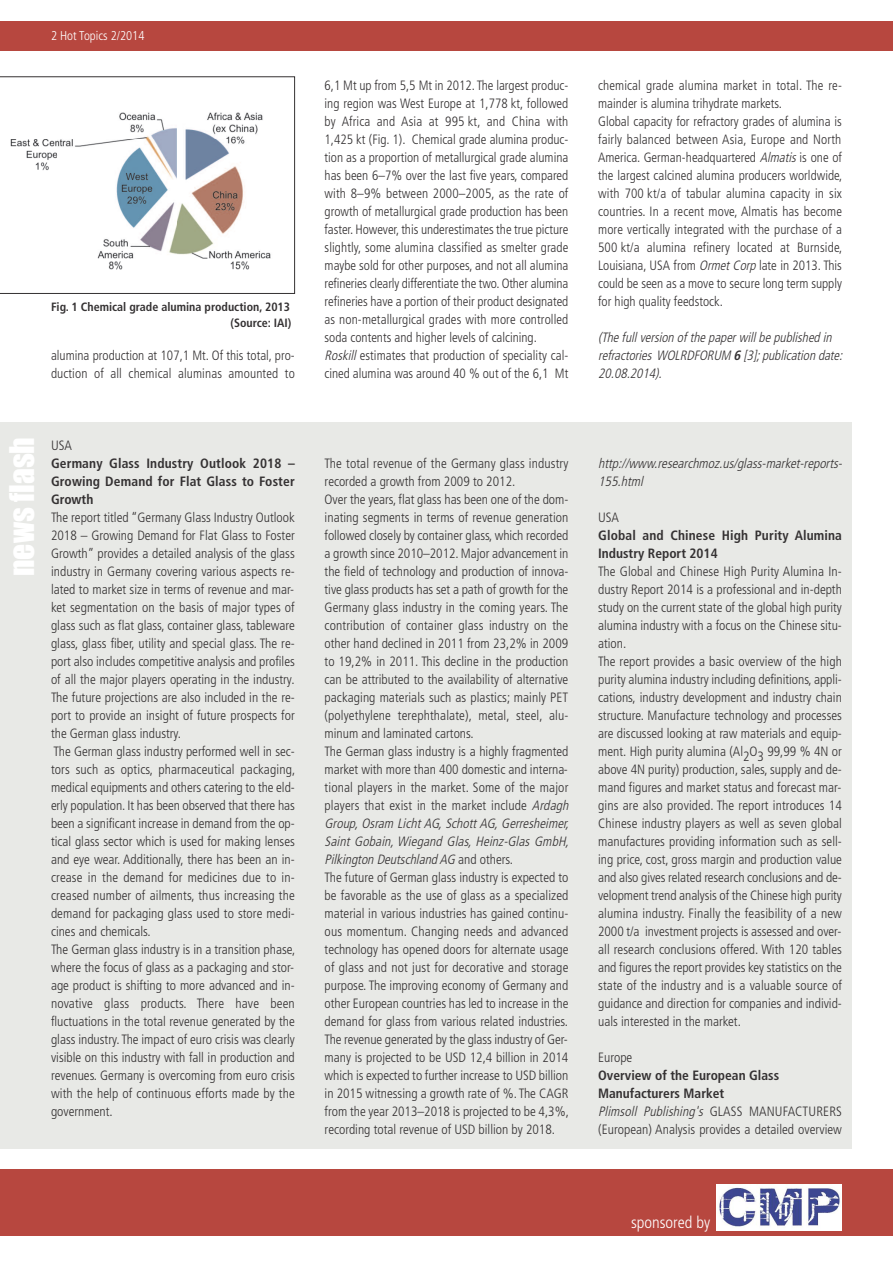
<style>
.page{position:relative;width:893px;height:1263px;background:#fff}
.page>*{position:absolute;margin:0;border:0;box-sizing:border-box;transform-origin:0 0}
.t1{font:31.5px "Impact";color:#fff}
.t2{font:300 condensed 16.5px "Frutiger";color:#fff}
.t3{font:300 condensed 13.5px/18px "Frutiger";color:#343132}
.t4{font:italic 300 condensed 13.5px/18px "Frutiger";color:#343132}
.t5{font:700 condensed 13.5px/18px "Frutiger";letter-spacing:.01em;color:#343132;text-align:justify}
.t6{font:300 condensed 12.75px "Frutiger";color:#fff}
.t7{font:700 condensed 12px/16.5px "Frutiger";color:#343132;text-align:right}
.s1{font-style:italic}
.s2{font-weight:700}
</style>
<div class="page">
<div style="left:0;top:422px;width:852px;height:726px;background:#e8e9e6"></div>
<div style="left:0;top:21px;width:892px;height:30px;background:#b7473f"></div>
<div style="left:0;top:1169px;width:892px;height:67px;background:#b7473f"></div>
<svg style="left:0;top:77px;width:295px;height:217px"></svg>
<img style="left:717px;top:1184px;width:125px;height:46px">
<p class="t6" style="left:51px;top:28px;width:95px">2 Hot Topics 2/2014</p>
<p class="t7" style="left:51px;top:299px;width:242px">Fig. 1 Chemical grade alumina production, 2013 (Source: IAI)</p>
<p class="t3" style="left:51px;top:347px;width:245px">alumina production at 107,1 Mt. Of this total, pro&shy;duction of all chemical aluminas amounted to</p>
<h1 class="t1" style="left:2px;top:576px;width:140px;rotate:-90deg">news flash</h1>
<p class="t3" style="left:51px;top:437px;width:22px">USA</p>
<p class="t5" style="left:51px;top:454px;width:245px">Germany Glass Industry Outlook 2018 – Growing Demand for Flat Glass to Foster Growth</p>
<p class="t3" style="left:51px;top:509px;width:246px">The report titled “Germany Glass Industry Outlook 2018 – Growing Demand for Flat Glass to Foster Growth” provides a detailed analysis of the glass industry in Germany covering various aspects re&shy;lated to market size in terms of revenue and mar&shy;ket segmentation on the basis of major types of glass such as flat glass, container glass, tableware glass, glass fiber, utility and special glass. The re&shy;port also includes competitive analysis and profiles of all the major players operating in the industry.<br>The future projections are also included in the re&shy;port to provide an insight of future prospects for the German glass industry.<br>The German glass industry performed well in sec&shy;tors such as optics, pharmaceutical packaging, medical equipments and others catering to the eld&shy;erly population. It has been observed that there has been a significant increase in demand from the op&shy;tical glass sector which is used for making lenses and eye wear. Additionally, there has been an in&shy;crease in the demand for medicines due to in&shy;creased number of ailments, thus increasing the demand for packaging glass used to store medi&shy;cines and chemicals.<br>The German glass industry is in a transition phase, where the focus of glass as a packaging and stor&shy;age product is shifting to more advanced and in&shy;novative glass products. There have been fluctuations in the total revenue generated by the glass industry. The impact of euro crisis was clearly visible on this industry with fall in production and revenues. Germany is overcoming from euro crisis with the help of continuous efforts made by the government.</p>
<p class="t3" style="left:325px;top:77px;width:245px">6,1 Mt up from 5,5 Mt in 2012. The largest produc&shy;ing region was West Europe at 1,778 kt, followed by Africa and Asia at 995 kt, and China with 1,425 kt (Fig. 1). Chemical grade alumina produc&shy;tion as a proportion of metallurgical grade alumina has been 6–7% over the last five years, compared with 8–9% between 2000–2005, as the rate of growth of metallurgical grade production has been faster. However, this underestimates the true picture slightly, some alumina classified as smelter grade maybe sold for other purposes, and not all alumina refineries clearly differentiate the two. Other alumina refineries have a portion of their product designated as non-metallurgical grades with more controlled soda contents and higher levels of calcining.<br><span class="s1">Roskill</span>estimates that production of speciality cal&shy;cined alumina was around 40 % out of the 6,1 Mt</p>
<p class="t3" style="left:598px;top:77px;width:246px">chemical grade alumina market in total. The re&shy;mainder is alumina trihydrate markets.<br>Global capacity for refractory grades of alumina is fairly balanced between Asia, Europe and North America. German-headquartered <span class="s1">Almatis</span>is one of the largest calcined alumina producers worldwide, with 700 kt/a of tabular alumina capacity in six countries. In a recent move, Almatis has become more vertically integrated with the purchase of a 500 kt/a alumina refinery located at Burnside, Louisiana, USA from <span class="s1">OrmetCorp</span>late in 2013. This could be seen as a move to secure long term supply for high quality feedstock.</p>
<p class="t4" style="left:598px;top:329px;width:249px">(The full version of the paper will be published in refractories WOLRDFORUM <span class="s2">6</span> [3]; publication date:<br>20.08.2014).</p>
<p class="t3" style="left:325px;top:455px;width:249px">The total revenue of the Germany glass industry recorded a growth from 2009 to 2012.<br>Over the years, flat glass has been one of the dom&shy;inating segments in terms of revenue generation followed closely by container glass, which recorded a growth since 2010–2012. Major advancement in the field of technology and production of innova&shy;tive glass products has set a path of growth for the Germany glass industry in the coming years. The contribution of container glass industry on the other hand declined in 2011 from 23,2% in 2009 to 19,2% in 2011. This decline in the production can be attributed to the availability of alternative packaging materials such as plastics; mainly PET (polyethylene terephthalate), metal, steel, alu&shy;minum and laminated cartons.<br>The German glass industry is a highly fragmented market with more than 400 domestic and interna&shy;tional players in the market. Some of the major players that exist in the market include <span class="s1">Ardagh Group, Osram Licht AG, Schott AG, Gerresheimer, Saint Gobain, Wiegand Glas, Heinz-Glas GmbH, Pilkington Deutschland AG</span> a n d o t h e r s .<br>The future of German glass industry is expected to be favorable as the use of glass as a specialized material in various industries has gained continu&shy;ous momentum. Changing needs and advanced technology has opened doors for alternate usage of glass and not just for decorative and storage purpose. The improving economy of Germany and other European countries has led to increase in the demand for glass from various related industries.<br>The revenue generated by the glass industry of Ger&shy;many is projected to be USD 12,4 billion in 2014 which is expected to further increase to USD billion in 2015 witnessing a growth rate of %. The CAGR from the year 2013–2018 is projected to be 4,3%, recording total revenue of USD billion by 2018.</p>
<p class="t4" style="left:598px;top:455px;width:249px">http://www.researchmoz.us/glass-market-reports-<br>155.html</p>
<p class="t3" style="left:598px;top:509px;width:22px">USA</p>
<p class="t5" style="left:598px;top:526px;width:245px">Global and Chinese High Purity Alumina<br>Industry Report 2014</p>
<p class="t3" style="left:598px;top:563px;width:245px">The Global and Chinese High Purity Alumina In&shy;dustry Report 2014 is a professional and in-depth study on the current state of the global high purity alumina industry with a focus on the Chinese situ&shy;ation.<br>The report provides a basic overview of the high purity alumina industry including definitions, appli&shy;cations, industry development and industry chain structure. Manufacture technology and processes are discussed looking at raw materials and equip&shy;ment. High purity alumina (Al2O3 99,99 % 4N or above 4N purity) production, sales, supply and de&shy;mand figures and market status and forecast mar&shy;gins are also provided. The report introduces 14<br>Chinese industry players as well as seven global manufactures providing information such as sell&shy;ing price, cost, gross margin and production value and also gives related research conclusions and de&shy;velopment trend analysis of the Chinese high purity alumina industry. Finally the feasibility of a new 2000 t/a investment projects is assessed and over&shy;all research conclusions offered. With 120 tables and figures the report provides key statistics on the state of the industry and is a valuable source of guidance and direction for companies and individ&shy;uals interested in the market.</p>
<p class="t3" style="left:598px;top:1049px;width:36px">Europe</p>
<p class="t3" style="left:598px;top:1067px;width:245px"><span class="s2">Overview of the European Glass Manufacturers Market<br></span><span class="s1">Plimsoll Publishing's</span> GLASS MANUFACTURERS (European) Analysis provides a detailed overview</p>
<p class="t2" style="left:631px;top:1213px;width:81px">sponsored by</p>
</div>
